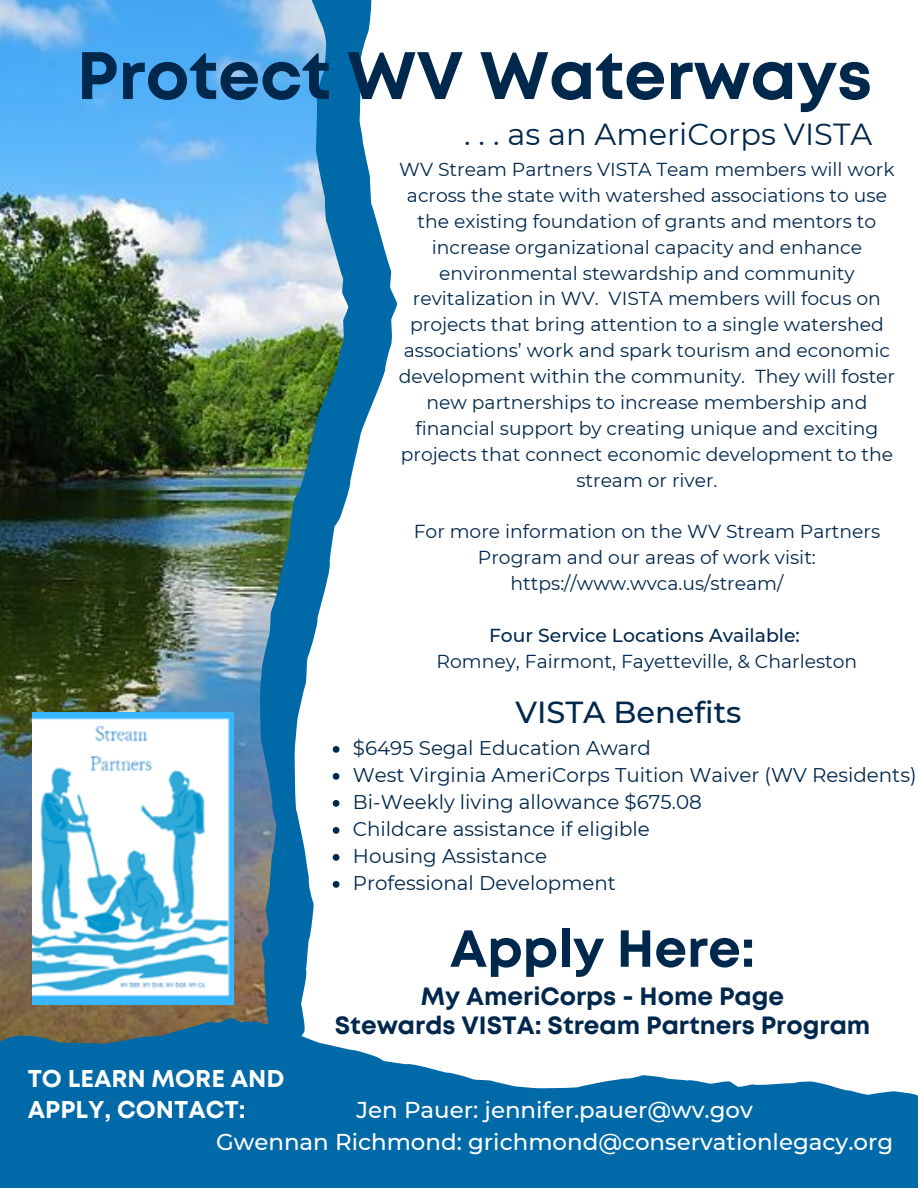
<style>
.page{position:relative;width:918px;height:1188px;background:#fff}
.page>*{position:absolute;margin:0;border:0;box-sizing:border-box;transform-origin:0 0}
.t1{font:700 66.9px "Mont";color:#00274c}
.t2{font:700 51.9px "Mont";color:#00274c}
.t3{font:30.45px "Montserrat";color:#00274c}
.t4{font:500 30.45px "Montserrat";color:#00274c}
.t5{font:700 24.9px/29.2px "Mont";color:#00274c;text-align:center}
.t6{font:700 24.3px/30.3px "Mont";color:#fff}
.t7{font:500 22.95px/31.5px "Montserrat";color:#fff;text-align:center}
.t8{font:19.8px/27px "Montserrat";color:#00274c}
.t9{font:18.75px/25.8px "Montserrat";color:#00274c;text-align:center}
.t10{font:500 18.75px "Montserrat";color:#00274c}
</style>
<div class="page">
<svg style="left:348px;top:0;width:49px;height:493px"></svg>
<img style="left:0;top:0;width:348px;height:1018px">
<svg style="left:0;top:1018px;width:918px;height:170px;fill:#0069a7"></svg>
<img style="left:32px;top:713px;width:201px;height:291px">
<svg style="left:333px;top:746px;width:6px;height:7px"></svg>
<svg style="left:333px;top:773px;width:6px;height:7px"></svg>
<svg style="left:333px;top:800px;width:6px;height:7px"></svg>
<svg style="left:333px;top:827px;width:6px;height:7px"></svg>
<svg style="left:333px;top:854px;width:6px;height:7px"></svg>
<svg style="left:333px;top:881px;width:6px;height:7px"></svg>
<h1 class="t1" style="left:77px;top:51px;width:797px">Protect WV Waterways</h1>
<h3 class="t3" style="left:464px;top:115px;width:410px">. . . as an AmeriCorps VISTA</h3>
<p class="t9" style="left:399px;top:156px;width:498px">WV Stream Partners VISTA Team members will work across the state with watershed associations to use the existing foundation of grants and mentors to increase organizational capacity and enhance environmental stewardship and community revitalization in WV. VISTA members will focus on projects that bring attention to a single watershed associations’ work and spark tourism and economic development within the community. They will foster new partnerships to increase membership and financial support by creating unique and exciting projects that connect economic development to the stream or river.</p>
<p class="t9" style="left:414px;top:519px;width:468px">For more information on the WV Stream Partners<br>Program and our areas of work visit: https://www.wvca.us/stream/</p>
<p class="t10" style="left:489px;top:624px;width:312px">Four Service Locations Available:</p>
<p class="t9" style="left:437px;top:648px;width:422px">Romney, Fairmont, Fayetteville, &amp; Charleston</p>
<h3 class="t4" style="left:515px;top:694px;width:228px">VISTA Benefits</h3>
<p class="t8" style="left:353px;top:734px;width:565px">$6495 Segal Education Award<br>West Virginia AmeriCorps Tuition Waiver (WV Residents)<br>Bi-Weekly living allowance $675.08<br>Childcare assistance if eligible<br>Housing Assistance<br>Professional Development</p>
<h2 class="t2" style="left:450px;top:929px;width:307px">Apply Here:</h2>
<h3 class="t5" style="left:335px;top:984px;width:537px">My AmeriCorps - Home Page<br>Stewards VISTA: Stream Partners Program</h3>
<p class="t6" style="left:28px;top:1065px;width:258px">TO LEARN MORE AND<br>APPLY, CONTACT:</p>
<p class="t7" style="left:216px;top:1094px;width:679px">Jen Pauer: jennifer.pauer@wv.gov<br>Gwennan Richmond: grichmond@conservationlegacy.org</p>
</div>
